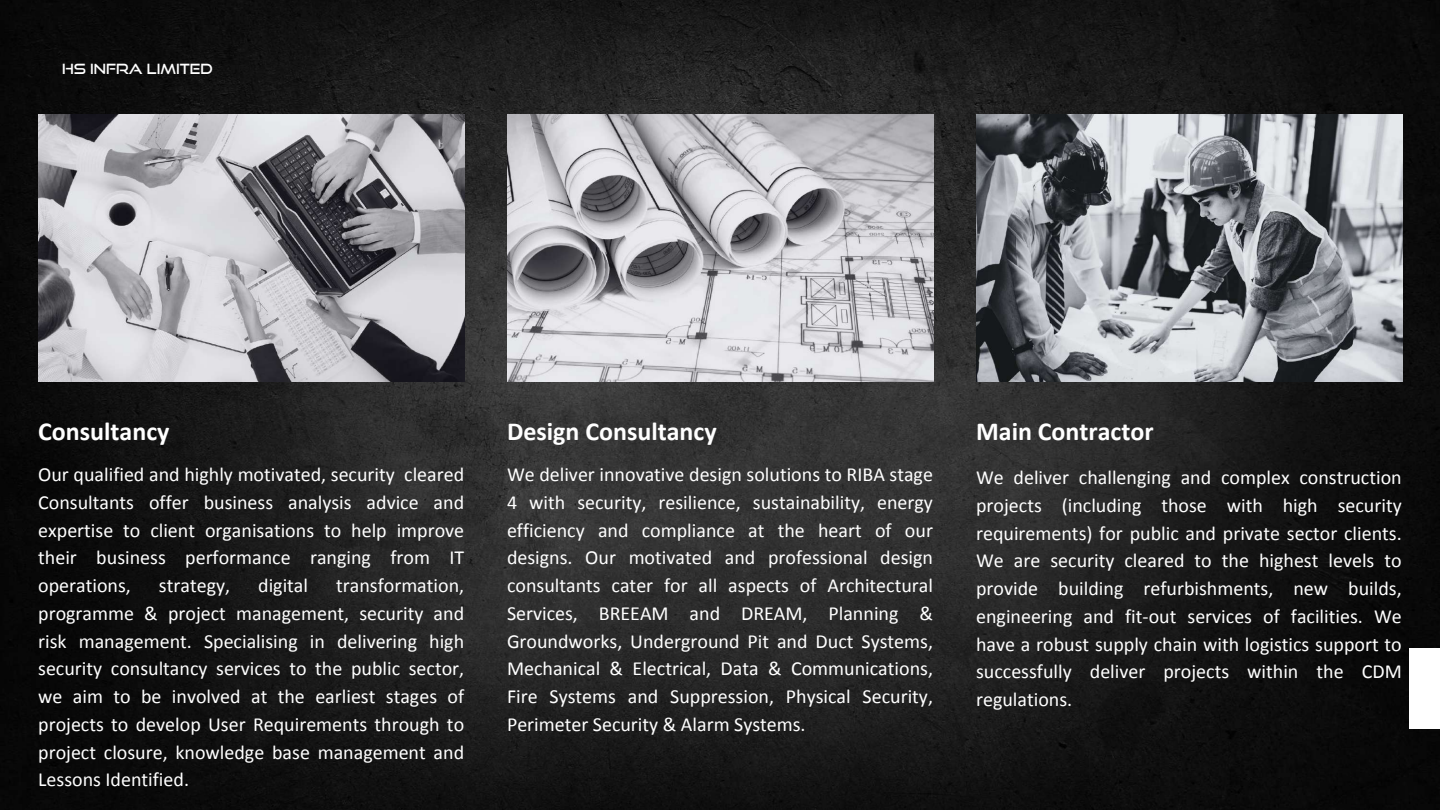
<style>
.page{position:relative;width:1440px;height:810px;background:#fff}
.page>*{position:absolute;margin:0;border:0;box-sizing:border-box;transform-origin:0 0}
.t1{font:700 26px "Calibri";color:#fff}
.t2{font:20px/27.8px "Calibri";color:#fff;text-align:justify}
.t3{font:14px "Good Times Rg";color:#fff}
</style>
<div class="page">
<img style="left:0;top:0;width:1440px;height:810px">
<div style="left:1409px;top:648px;width:31px;height:81px;background:#fff"></div>
<img style="left:507px;top:114px;width:426px;height:267px">
<img style="left:977px;top:114px;width:426px;height:267px">
<img style="left:38px;top:114px;width:426px;height:267px">
<p class="t3" style="left:62px;top:60px;width:152px">HS INFRA LIMITED</p>
<h1 class="t1" style="left:38px;top:420px;width:133px">Consultancy</h1>
<p class="t2" style="left:38px;top:462px;width:427px">Our qualified and highly motivated, security cleared Consultants offer business analysis advice and expertise to client organisations to help improve their business performance ranging from IT operations,</p>
<p class="t2" style="left:38px;top:573px;width:427px;text-indent:298px">transformation, programme &amp; project management, security and risk management. Specialising in delivering high security consultancy services to the public sector, we aim to be involved at the earliest stages of projects to develop User Requirements through to project closure, knowledge base management and Lessons Identified.</p>
<p class="t2" style="left:159px;top:573px;width:73px">strategy,</p>
<p class="t2" style="left:258px;top:573px;width:51px">digital</p>
<h1 class="t1" style="left:507px;top:420px;width:211px">Design Consultancy</h1>
<p class="t2" style="left:507px;top:462px;width:427px">We deliver innovative design solutions to RIBA stage 4 with security, resilience, sustainability, energy efficiency and compliance at the heart of our designs. Our motivated and professional design consultants cater for all aspects of Architectural Services, BREEAM and DREAM, Planning &amp; Groundworks, Underground Pit and Duct Systems, Mechanical &amp; Electrical, Data &amp; Communications, Fire Systems and Suppression, Physical Security, Perimeter Security &amp; Alarm Systems.</p>
<h1 class="t1" style="left:976px;top:420px;width:179px">Main Contractor</h1>
<p class="t2" style="left:976px;top:465px;width:427px">We deliver challenging and complex construction projects (including those with high security requirements) for public and private sector clients.<br>We are security cleared to the highest levels to provide building refurbishments, new builds, engineering and fit-out services of facilities. We have a robust supply chain with logistics support to successfully deliver projects within the CDM regulations.</p>
</div>
